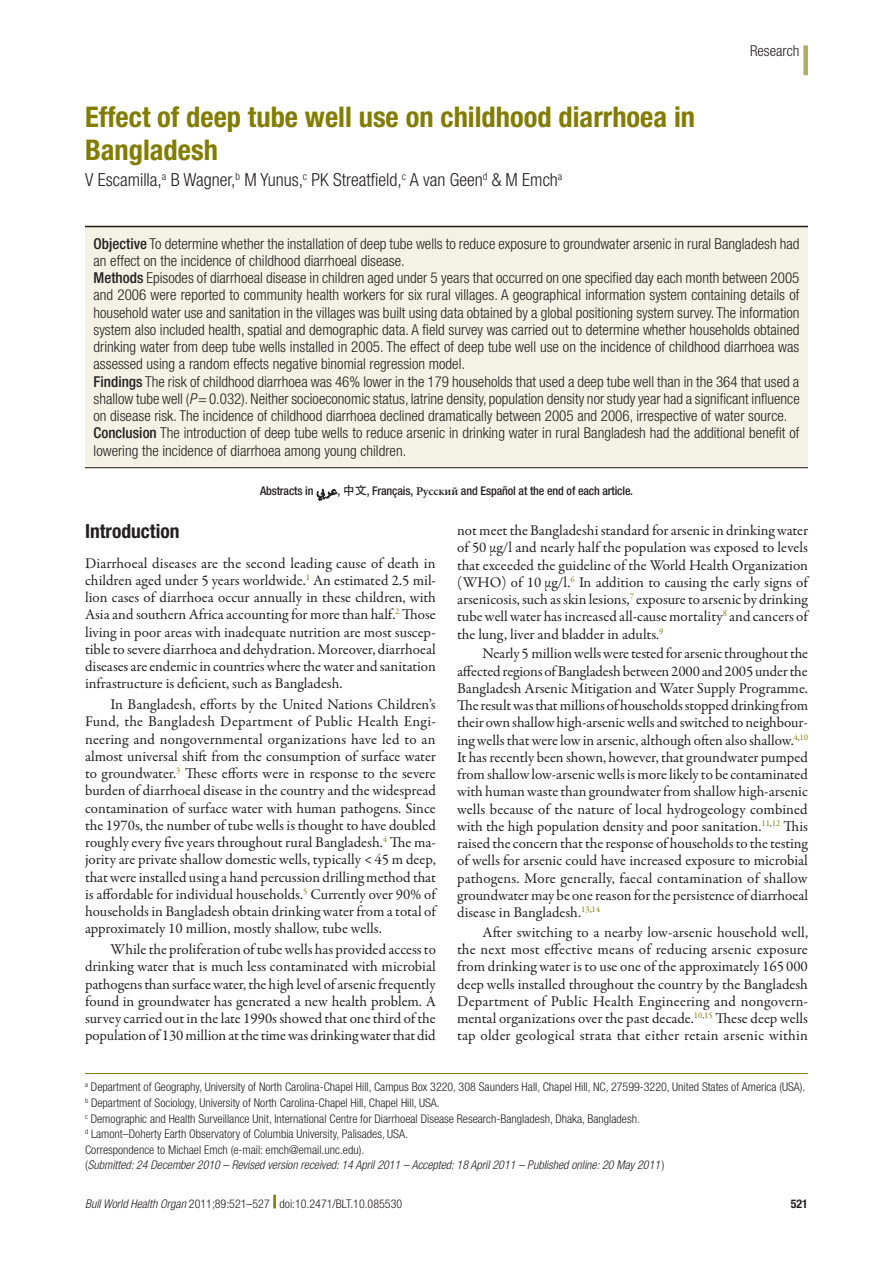
<style>
.page{position:relative;width:893px;height:1263px;background:#fff}
.page>*{position:absolute;margin:0;border:0;box-sizing:border-box;transform-origin:0 0}
.t1{font:700 condensed 28.5px/33.8px "Helvetica Neue LT Std";color:#827c00}
.t2{font:700 condensed 19.5px "Helvetica Neue LT Std";color:#231f20}
.t3{font:300 condensed 18px "Helvetica Neue LT Std";color:#231f20}
.t4{font:15px/17.2px "Garamond Premr Pro";color:#231f20;text-align:justify}
.t5{font:300 condensed 15px/17.2px "Helvetica Neue LT Std";color:#231f20}
.t6{font:300 condensed 12px/15.6px "Helvetica Neue LT Std";color:#231f20}
.t7{font:500 condensed 12px "Helvetica Neue LT Std";letter-spacing:-.01em;color:#231f20}
.t8{font:700 condensed 12px "Helvetica Neue LT Std";color:#231f20}
.s1{font-weight:500}
.s2{font-style:italic}
.s3{font-family:"Adobe Arabic";font-weight:400;font-stretch:normal;font-size:18px}
.s4{font-family:"Adobe Heiti Std";font-weight:400;font-stretch:normal}
.s5{font-family:"Minion Pro";font-weight:600;font-stretch:normal}
.s6{font-weight:800;font-stretch:expanded;font-size:18px;color:#827c00}
</style>
<div class="page">
<div style="left:803px;top:45px;width:5px;height:30px;background:#b2ac5f"></div>
<svg style="left:316px;top:488px;width:22px;height:13px"></svg>
<div style="left:85px;top:225px;width:723px;height:243px;background:#f3f2e4"></div>
<hr style="left:85px;top:1073px;width:723px;height:1px;background:#827c00">
<hr style="left:85px;top:226px;width:723px;height:1px;background:#231f20">
<hr style="left:85px;top:467px;width:723px;height:1px;background:#231f20">
<h1 class="t1" style="left:85px;top:99px;width:612px">Effect of deep tube well use on childhood diarrhoea in<br>Bangladesh</h1>
<p class="t3" style="left:85px;top:169px;width:479px">V Escamilla,<sup>a</sup> B Wagner,<sup>b</sup> M Yunus,<sup>c</sup> PK Streatfield,<sup>c</sup> A van Geen<sup>d</sup> &amp; M Emch<sup>a</sup></p>
<p class="t5" style="left:750px;top:42px;width:51px">Research</p>
<p class="t5" style="left:94px;top:235px;width:708px"><span class="s1">Objective</span> To determine whether the installation of deep tube wells to reduce exposure to groundwater arsenic in rural Bangladesh had an effect on the incidence of childhood diarrhoeal disease.<br><span class="s1">Methods</span> Episodes of diarrhoeal disease in children aged under 5 years that occurred on one specified day each month between 2005 and 2006 were reported to community health workers for six rural villages. A geographical information system containing details of household water use and sanitation in the villages was built using data obtained by a global positioning system survey. The information system also included health, spatial and demographic data. A field survey was carried out to determine whether households obtained drinking water from deep tube wells installed in 2005. The effect of deep tube well use on the incidence of childhood diarrhoea was assessed using a random effects negative binomial regression model.<br><span class="s1">Findings</span> The risk of childhood diarrhoea was 46% lower in the 179 households that used a deep tube well than in the 364 that used a shallow tube well (<span class="s2">P</span>=0.032). Neither socioeconomic status, latrine density, population density nor study year had a significant influence on disease risk. The incidence of childhood diarrhoea declined dramatically between 2005 and 2006, irrespective of water source.<br><span class="s1">Conclusion</span> The introduction of deep tube wells to reduce arsenic in drinking water in rural Bangladesh had the additional benefit of lowering the incidence of diarrhoea among young children.</p>
<p class="t7" style="left:260px;top:483px;width:374px">Abstracts in <span class="s3">عريب</span> , <span class="s4">中文</span>, Français, <span class="s5">Pусский</span> and Español at the end of each article.</p>
<h2 class="t2" style="left:85px;top:519px;width:96px">Introduction</h2>
<p class="t4" style="left:85px;top:554px;width:352px">Diarrhoeal diseases are the second leading cause of death in children aged under 5 years worldwide.<sup>1</sup> An estimated 2.5 mil&shy;lion cases of diarrhoea occur annually in these children, with Asia and southern Africa accounting for more than half.<sup>2</sup> Those living in poor areas with inadequate nutrition are most suscep&shy;tible to severe diarrhoea and dehydration. Moreover, diarrhoeal diseases are endemic in countries where the water and sanitation infrastructure is deficient, such as Bangladesh.</p>
<p class="t4" style="left:85px;top:696px;width:352px;text-indent:26px">In Bangladesh, efforts by the United Nations Children’s Fund, the Bangladesh Department of Public Health Engi&shy;neering and nongovernmental organizations have led to an almost universal shift from the consumption of surface water to groundwater.<sup>3</sup> These efforts were in response to the severe burden of diarrhoeal disease in the country and the widespread contamination of surface water with human pathogens. Since the 1970s, the number of tube wells is thought to have doubled roughly every five years throughout rural Bangladesh.<sup>4</sup> The ma&shy;jority are private shallow domestic wells, typically &lt;45 m deep, that were installed using a hand percussion drilling method that is affordable for individual households.<sup>5</sup> Currently over 90% of households in Bangladesh obtain drinking water from a total of approximately 10 million, mostly shallow, tube wells.</p>
<p class="t4" style="left:85px;top:941px;width:352px;text-indent:26px">While the proliferation of tube wells has provided access to drinking water that is much less contaminated with microbial pathogens than surface water, the high level of arsenic frequently found in groundwater has generated a new health problem. A survey carried out in the late 1990s showed that one third of the population of 130 million at the time was drinking water that did</p>
<p class="t4" style="left:457px;top:522px;width:352px">not meet the Bangladeshi standard for arsenic in drinking water of 50 µg/l and nearly half the population was exposed to levels that exceeded the guideline of the World Health Organization (WHO) of 10 µg/l.<sup>6</sup> In addition to causing the early signs of arsenicosis, such as skin lesions,<sup>7</sup> exposure to arsenic by drinking tube well water has increased all-cause mortality<sup>8</sup> and cancers of the lung, liver and bladder in adults.<sup>9</sup></p>
<p class="t4" style="left:457px;top:645px;width:353px;text-indent:26px">Nearly 5 million wells were tested for arsenic throughout the affected regions of Bangladesh between 2000 and 2005 under the Bangladesh Arsenic Mitigation and Water Supply Programme.<br>The result was that millions of households stopped drinking from their own shallow high-arsenic wells and switched to neighbour&shy;ing wells that were low in arsenic, although often also shallow.<sup>4</sup><sup>,</sup><sup>10<br></sup>It has recently been shown, however, that groundwater pumped from shallow low-arsenic wells is more likely to be contaminated with human waste than groundwater from shallow high-arsenic wells because of the nature of local hydrogeology combined with the high population density and poor sanitation.<sup>11</sup><sup>,</sup><sup>12</sup> This raised the concern that the response of households to the testing of wells for arsenic could have increased exposure to microbial pathogens. More generally, faecal contamination of shallow groundwater may be one reason for the persistence of diarrhoeal disease in Bangladesh.<sup>13</sup><sup>,</sup><sup>14</sup></p>
<p class="t4" style="left:457px;top:924px;width:353px;text-indent:26px">After switching to a nearby low-arsenic household well, the next most effective means of reducing arsenic exposure from drinking water is to use one of the approximately 165 000 deep wells installed throughout the country by the Bangladesh Department of Public Health Engineering and nongovern&shy;mental organizations over the past decade.<sup>10</sup><sup>,</sup><sup>15</sup> These deep wells tap older geological strata that either retain arsenic within</p>
<p class="t6" style="left:85px;top:1079px;width:722px"><sup>a</sup> Department of Geography, University of North Carolina-Chapel Hill, Campus Box 3220, 308 Saunders Hall, Chapel Hill, NC, 27599-3220, United States of America (USA). <sup>b</sup> Department of Sociology, University of North Carolina-Chapel Hill, Chapel Hill, USA.<br><sup>c</sup> Demographic and Health Surveillance Unit, International Centre for Diarrhoeal Disease Research-Bangladesh, Dhaka, Bangladesh.<br><sup>d</sup> Lamont–Doherty Earth Observatory of Columbia University, Palisades, USA.<br>Correspondence to Michael Emch (e-mail: emch@email.unc.edu).<br>(<span class="s2">Submitted: 24 December 2010 – Revised version received: 14 April 2011 – Accepted: 18 April 2011 – Published online: 20 May 2011</span> )</p>
<p class="t6" style="left:85px;top:1196px;width:319px"><span class="s2">Bull World Health Organ</span> 2011;89:521–527 <span class="s6">|</span> doi:10.2471/BLT.10.085530</p>
<p class="t8" style="left:791px;top:1196px;width:19px">521</p>
</div>
